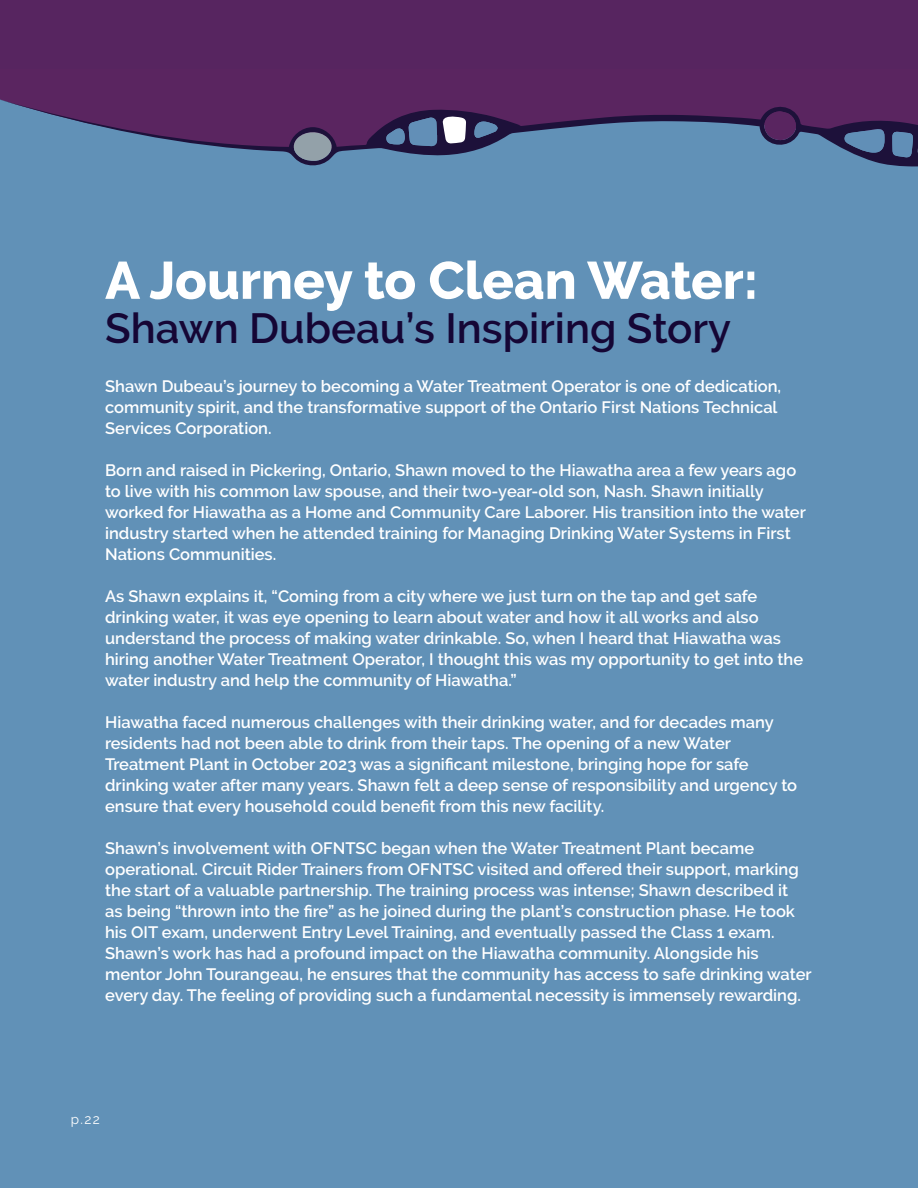
<style>
.page{position:relative;width:918px;height:1188px;background:#fff}
.page>*{position:absolute;margin:0;border:0;box-sizing:border-box;transform-origin:0 0}
.t1{font:800 52.5px "Raleway";color:#fff}
.t2{font:600 42px "Raleway";color:#150635}
.t3{font:600 16.5px/21px "Raleway";color:#fff}
.t4{font:13.5px "Raleway";color:#fff}
</style>
<div class="page">
<div style="left:0;top:173px;width:918px;height:1015px;background:#6191b7"></div>
<div style="left:865px;top:360px;width:53px;height:828px;background:#6191b7"></div>
<div style="left:0;top:69px;width:918px;height:30px;background:#5a2560"></div>
<svg style="left:0;top:99px;width:918px;height:74px;background:#575c8a"></svg>
<svg style="left:293px;top:130px;width:40px;height:31px"></svg>
<svg style="left:764px;top:111px;width:35px;height:31px"></svg>
<svg style="left:844px;top:128px;width:41px;height:26px"></svg>
<svg style="left:892px;top:131px;width:26px;height:27px"></svg>
<svg style="left:474px;top:121px;width:24px;height:18px"></svg>
<svg style="left:386px;top:114px;width:82px;height:32px"></svg>
<div style="left:0;top:0;width:918px;height:69px;background:#572560"></div>
<h1 class="t1" style="left:105px;top:251px;width:654px">A Journey to Clean Water:</h1>
<h2 class="t2" style="left:105px;top:304px;width:628px">Shawn Dubeau’s Inspiring Story</h2>
<p class="t3" style="left:105px;top:376px;width:678px">Shawn Dubeau’s journey to becoming a Water Treatment Operator is one of dedication, community spirit, and the transformative support of the Ontario First Nations Technical<br>Services Corporation.</p>
<p class="t3" style="left:105px;top:460px;width:702px">Born and raised in Pickering, Ontario, Shawn moved to the Hiawatha area a few years ago to live with his common law spouse, and their two-year-old son, Nash. Shawn initially worked for Hiawatha as a Home and Community Care Laborer. His transition into the water industry started when he attended training for Managing Drinking Water Systems in First Nations Communities.</p>
<p class="t3" style="left:105px;top:586px;width:700px">As Shawn explains it, “Coming from a city where we just turn on the tap and get safe drinking water, it was eye opening to learn about water and how it all works and also understand the process of making water drinkable. So, when I heard that Hiawatha was hiring another Water Treatment Operator, I thought this was my opportunity to get into the water industry and help the community of Hiawatha.”</p>
<p class="t3" style="left:105px;top:712px;width:694px">Hiawatha faced numerous challenges with their drinking water, and for decades many residents had not been able to drink from their taps. The opening of a new Water Treatment Plant in October 2023 was a significant milestone, bringing hope for safe drinking water after many years. Shawn felt a deep sense of responsibility and urgency to ensure that every household could benefit from this new facility.</p>
<p class="t3" style="left:105px;top:838px;width:708px">Shawn’s involvement with OFNTSC began when the Water Treatment Plant became operational. Circuit Rider Trainers from OFNTSC visited and offered their support, marking the start of a valuable partnership. The training process was intense; Shawn described it<br>as being “thrown into the fire” as he joined during the plant’s construction phase. He took his OIT exam, underwent Entry Level Training, and eventually passed the Class 1 exam.<br>Shawn’s work has had a profound impact on the Hiawatha community. Alongside his mentor John Tourangeau, he ensures that the community has access to safe drinking water every day. The feeling of providing such a fundamental necessity is immensely rewarding.</p>
<p class="t4" style="left:71px;top:1111px;width:30px">p.22</p>
</div>
